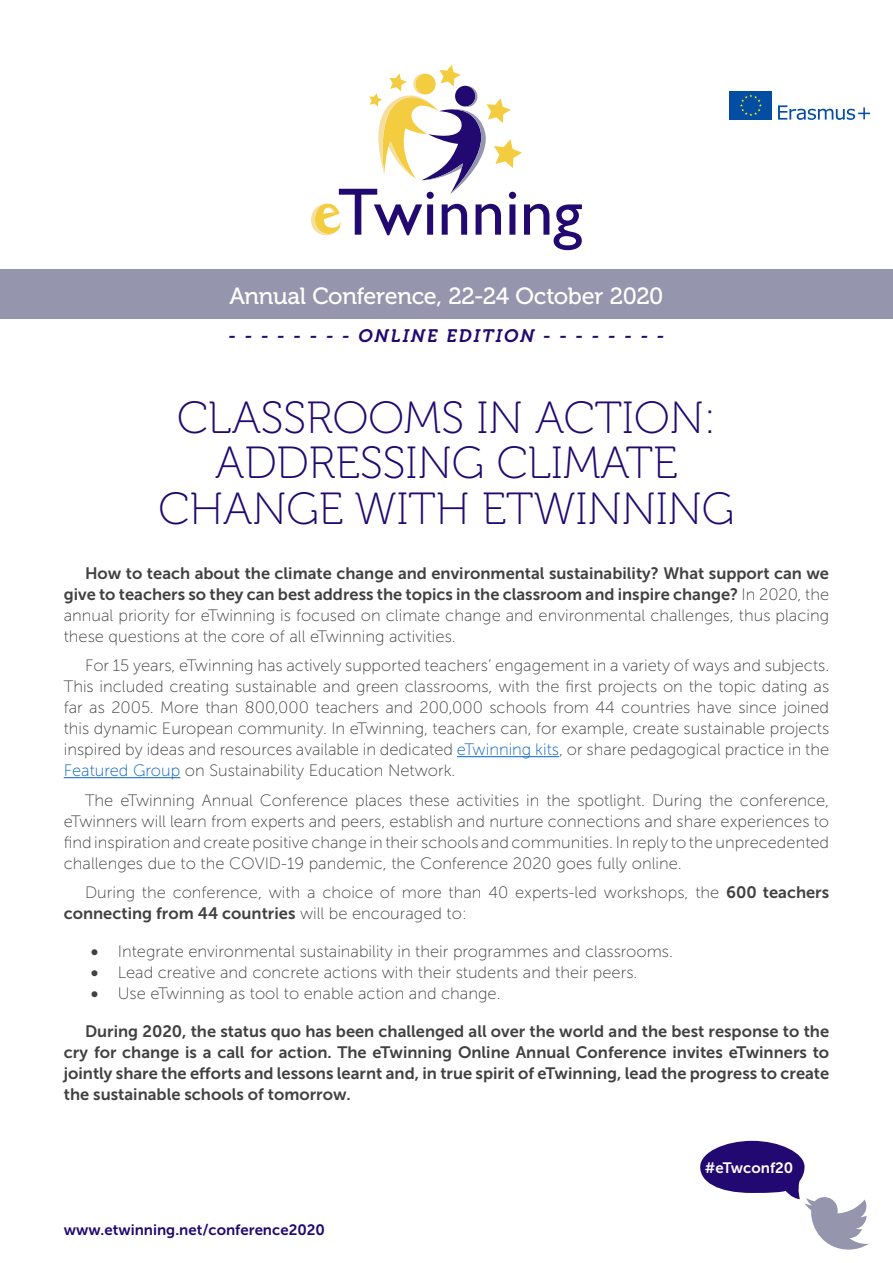
<style>
.page{position:relative;width:893px;height:1263px;background:#fff}
.page>*{position:absolute;margin:0;border:0;box-sizing:border-box;transform-origin:0 0}
.Cover_title{font:45px/45px "Museo 100";color:#210971;text-align:center}
.t1{font:23.4px "Museo 500";letter-spacing:-.015em;color:#fff}
.t2{font:italic 18px "Museo 700";letter-spacing:.11em;color:#210971}
.t3{font:16.5px/21px "Museo Sans 100";color:#414042;text-align:justify}
.t4{font:16.5px/21px "Museo Sans 700";color:#414042;text-align:justify}
.t5{font:15px "Museo Sans 700";color:#210971}
.t6{font:15px "Museo Sans 700";color:#fff}
.s1{font-family:"Museo Sans 100"}
.s2{color:#0563c1}
.s3{font-family:"Museo Sans 700"}
</style>
<div class="page">
<div style="left:0;top:269px;width:893px;height:50px;background:#9595ad"></div>
<svg style="left:311px;top:65px;width:271px;height:185px"></svg>
<svg style="left:778px;top:105px;width:92px;height:15px"></svg>
<div style="left:730px;top:91px;width:42px;height:29px;background:#034ea2"></div>
<svg style="left:740px;top:94px;width:22px;height:22px"></svg>
<hr style="left:457px;top:756px;width:102px;height:1px;background:#0563c1">
<hr style="left:64px;top:777px;width:116px;height:1px;background:#0563c1">
<svg style="left:700px;top:1141px;width:169px;height:108px"></svg>
<p class="t1" style="left:229px;top:283px;width:435px">Annual Conference, 22-24 October 2020</p>
<p class="t2" style="left:229px;top:325px;width:437px">- - - - - - - - ONLINE EDITION - - - - - - - -</p>
<p class="Cover_title" style="left:177px;top:397px;width:540px">CLASSROOMS IN ACTION:</p>
<p class="Cover_title" style="left:158px;top:442px;width:578px">ADDRESSING CLIMATE<br>CHANGE WITH ETWINNING</p>
<p class="t4" style="left:64px;top:562px;width:767px;text-indent:21px">How to teach about the climate change and environmental sustainability? What support can we give to teachers so they can best address the topics in the classroom and inspire change? <span class="s1">In 2020, the annual priority for eTwinning is focused on climate change and environmental challenges, thus placing these questions at the core of all eTwinning activities.</span></p>
<p class="t3" style="left:64px;top:655px;width:767px;text-indent:21px">For 15 years, eTwinning has actively supported teachers’ engagement in a variety of ways and subjects.<br>This included creating sustainable and green classrooms, with the first projects on the topic dating as far as 2005. More than 800,000 teachers and 200,000 schools from 44 countries have since joined this dynamic European community. In eTwinning, teachers can, for example, create sustainable projects inspired by ideas and resources available in dedicated <span class="s2">eTwinning kits</span>, or share pedagogical practice in the <span class="s2">Featured Group</span> on Sustainability Education Network.</p>
<p class="t3" style="left:64px;top:789px;width:767px;text-indent:21px">The eTwinning Annual Conference places these activities in the spotlight. During the conference, eTwinners will learn from experts and peers, establish and nurture connections and share experiences to find inspiration and create positive change in their schools and communities. In reply to the unprecedented challenges due to the COVID-19 pandemic, the Conference 2020 goes fully online.</p>
<p class="t3" style="left:64px;top:882px;width:767px;text-indent:21px">During the conference, with a choice of more than 40 experts-led workshops, the <span class="s3">600 teachers connecting from 44 countries</span> will be encouraged to:</p>
<p class="t3" style="left:91px;top:941px;width:584px">• Integrate environmental sustainability in their programmes and classrooms.</p>
<p class="t3" style="left:91px;top:962px;width:548px">• Lead creative and concrete actions with their students and their peers.</p>
<p class="t3" style="left:91px;top:983px;width:411px">• Use eTwinning as tool to enable action and change.</p>
<p class="t4" style="left:64px;top:1021px;width:767px;text-indent:21px">During 2020, the status quo has been challenged all over the world and the best response to the cry for change is a call for action. The eTwinning Online Annual Conference invites eTwinners to jointly share the efforts and lessons learnt and, in true spirit of eTwinning, lead the progress to create the sustainable schools of tomorrow.</p>
<p class="t5" style="left:64px;top:1221px;width:263px">www.etwinning.net/conference2020</p>
<p class="t6" style="left:705px;top:1159px;width:90px">#eTwconf20</p>
</div>
